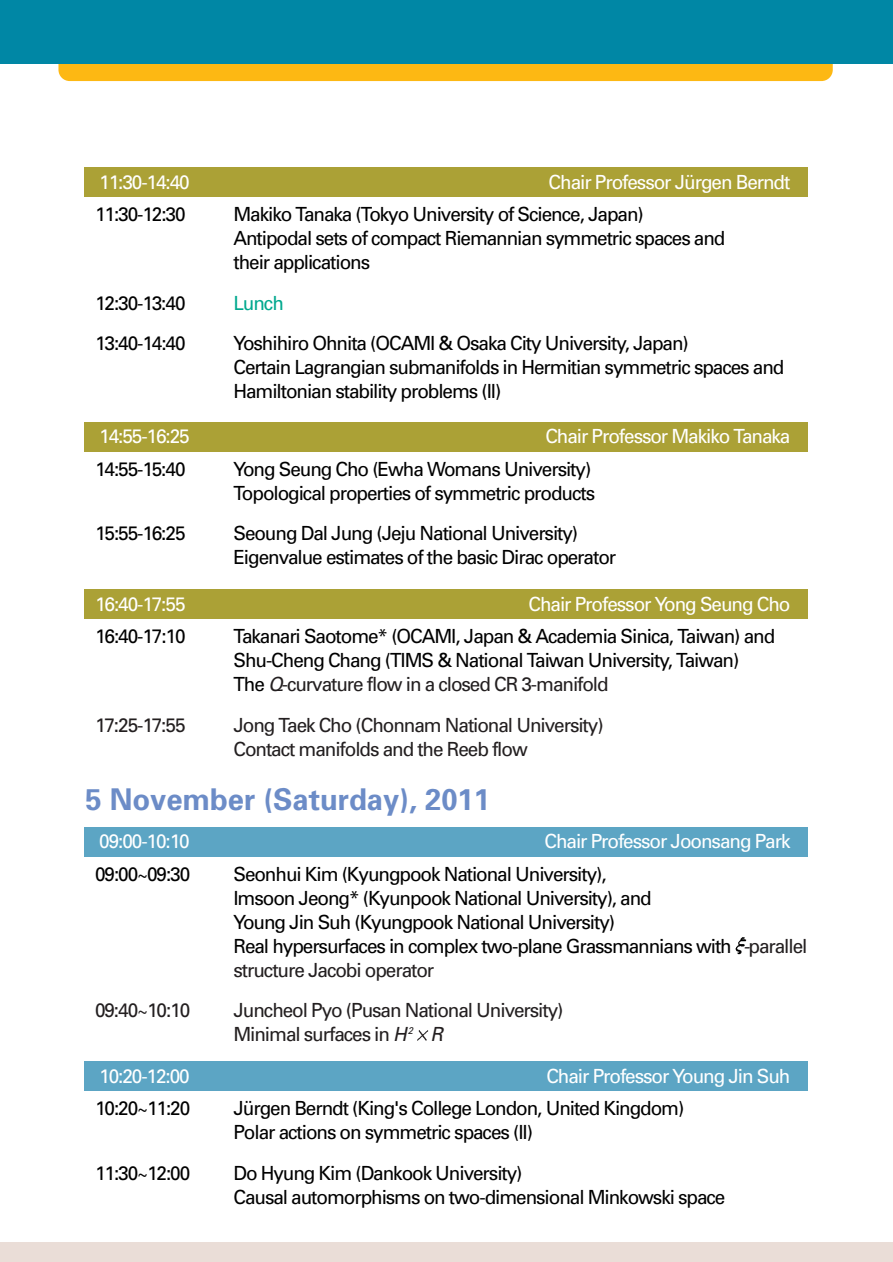
<style>
.page{position:relative;width:893px;height:1262px;background:#fff}
.page>*{position:absolute;margin:0;border:0;box-sizing:border-box;transform-origin:0 0}
.t1{font:700 30px "Univers";color:#6c8cc7}
.t2{font:19.5px/24px "Univers";letter-spacing:-.055em;color:#000}
.t3{font:19.5px "Univers";letter-spacing:-.055em;color:#fff}
.t4{font:19.5px/24px "Univers";letter-spacing:-.055em;color:#231f20}
.t5{font:19.5px "Univers";letter-spacing:-.055em;color:#00a88e}
.s1{font-style:italic;color:#231f20}
.s2{color:#231f20}
.s3{font-style:italic}
</style>
<div class="page">
<div style="left:58px;top:26px;width:774px;height:55px;background:#fdb813;border-radius:11px"></div>
<div style="left:0;top:0;width:892px;height:64px;background:#0087a5"></div>
<div style="left:0;top:1242px;width:892px;height:20px;background:#eaddd7"></div>
<div style="left:84px;top:167px;width:723px;height:30px;background:#aba136"></div>
<div style="left:84px;top:422px;width:723px;height:29px;background:#aba136"></div>
<div style="left:84px;top:589px;width:723px;height:29px;background:#aba136"></div>
<div style="left:84px;top:827px;width:723px;height:29px;background:#5ca5c4"></div>
<img style="left:735px;top:937px;width:12px;height:18px">
<img style="left:417px;top:1030px;width:12px;height:11px">
<div style="left:84px;top:1061px;width:723px;height:30px;background:#5ca5c4"></div>
<p class="t3" style="left:99px;top:174px;width:92px">11:30-14:40</p>
<p class="t3" style="left:548px;top:174px;width:243px">Chair Professor Jürgen Berndt</p>
<p class="t2" style="left:95px;top:204px;width:92px">11:30-12:30</p>
<p class="t2" style="left:233px;top:204px;width:493px">Makiko Tanaka (Tokyo University of Science, Japan)<br>Antipodal sets of compact Riemannian symmetric spaces and their applications</p>
<p class="t2" style="left:95px;top:292px;width:92px">12:30-13:40</p>
<p class="t5" style="left:233px;top:295px;width:52px">Lunch</p>
<p class="t2" style="left:95px;top:333px;width:92px">13:40-14:40</p>
<p class="t2" style="left:233px;top:333px;width:552px">Yoshihiro Ohnita (OCAMI &amp; Osaka City University, Japan)<br>Certain Lagrangian submanifolds in Hermitian symmetric spaces and<br>Hamiltonian stability problems (II)</p>
<p class="t3" style="left:99px;top:429px;width:92px">14:55-16:25</p>
<p class="t3" style="left:545px;top:429px;width:246px">Chair Professor Makiko Tanaka</p>
<p class="t2" style="left:95px;top:459px;width:92px">14:55-15:40</p>
<p class="t2" style="left:233px;top:459px;width:363px">Yong Seung Cho (Ewha Womans University)<br>Topological properties of symmetric products</p>
<p class="t2" style="left:95px;top:523px;width:92px">15:55-16:25</p>
<p class="t2" style="left:233px;top:523px;width:384px">Seoung Dal Jung (Jeju National University)<br>Eigenvalue estimates of the basic Dirac operator</p>
<p class="t3" style="left:95px;top:596px;width:92px">16:40-17:55</p>
<p class="t3" style="left:528px;top:596px;width:263px">Chair Professor Yong Seung Cho</p>
<p class="t2" style="left:95px;top:626px;width:92px">16:40-17:10</p>
<p class="t2" style="left:233px;top:626px;width:543px">Takanari Saotome* (OCAMI, Japan &amp; Academia Sinica, Taiwan) and<br>Shu-Cheng Chang (TIMS &amp; National Taiwan University, Taiwan)<br>The <span class="s1">Q</span><span class="s2">-curvature flow in a closed CR 3-manifold</span></p>
<p class="t4" style="left:95px;top:714px;width:92px">17:25-17:55</p>
<p class="t4" style="left:233px;top:714px;width:372px">Jong Taek Cho (Chonnam National University)<br>Contact manifolds and the Reeb flow</p>
<h1 class="t1" style="left:85px;top:788px;width:406px">5 November (Saturday), 2011</h1>
<p class="t3" style="left:99px;top:834px;width:92px">09:00-10:10</p>
<p class="t3" style="left:544px;top:834px;width:247px">Chair Professor Joonsang Park</p>
<p class="t2" style="left:95px;top:863px;width:97px">09:00~09:30</p>
<p class="t2" style="left:233px;top:863px;width:575px">Seonhui Kim (Kyungpook National University),<br>Imsoon Jeong* (Kyunpook National University), and<br>Young Jin Suh (Kyungpook National University)<br>Real hypersurfaces in complex two-plane Grassmannians with <span class="s1">-</span><span class="s2">parallel structure Jacobi operator</span></p>
<p class="t4" style="left:95px;top:1000px;width:97px">09:40~10:10</p>
<p class="t4" style="left:233px;top:1000px;width:331px">Juncheol Pyo (Pusan National University)<br>Minimal surfaces in <span class="s3">H</span><sup>2</sup> <span class="s3">R</span></p>
<p class="t3" style="left:99px;top:1068px;width:92px">10:20-12:00</p>
<p class="t3" style="left:546px;top:1068px;width:245px">Chair Professor Young Jin Suh</p>
<p class="t2" style="left:95px;top:1098px;width:97px">10:20~11:20</p>
<p class="t2" style="left:233px;top:1098px;width:452px">Jürgen Berndt (King's College London, United Kingdom)<br>Polar actions on symmetric spaces (II)</p>
<p class="t2" style="left:95px;top:1162px;width:97px">11:30~12:00</p>
<p class="t2" style="left:233px;top:1162px;width:493px">Do Hyung Kim (Dankook University)<br>Causal automorphisms on two-dimensional Minkowski space</p>
</div>
